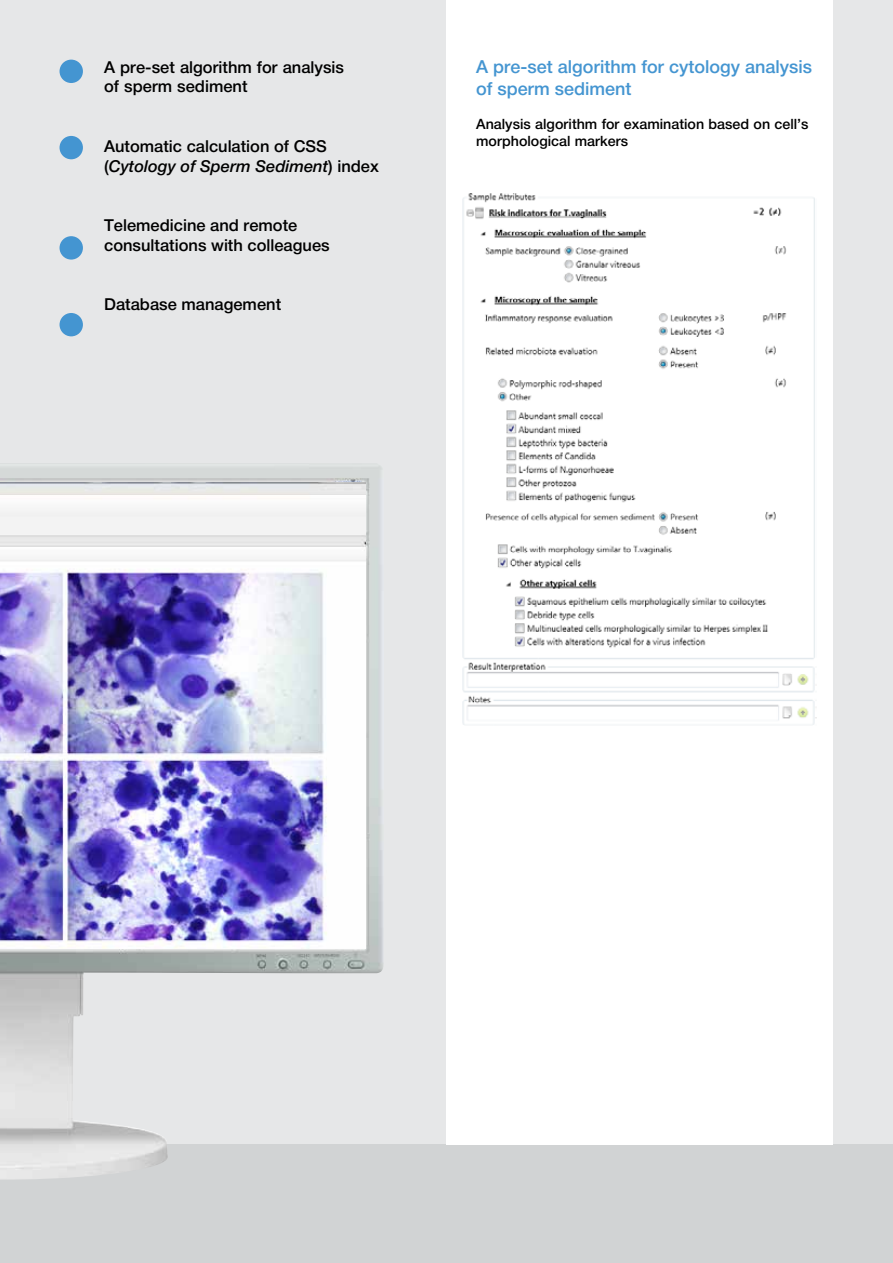
<style>
.page{position:relative;width:893px;height:1263px;background:#e6e7e8}
.page>*{position:absolute;margin:0;border:0;box-sizing:border-box;transform-origin:0 0}
.t1{font:500 18px/21.6px "Helvetica Neue LTCYR";color:#4495d1}
.t2{font:500 16.5px/19.8px "Helvetica Neue LTCYR";color:#000}
.t3{font:500 14.25px/17.1px "Helvetica Neue LTCYR";color:#000}
.s1{font-style:italic}
</style>
<div class="page">
<div style="left:0;top:1144px;width:893px;height:119px;background:#d1d3d4"></div>
<div style="left:446px;top:0;width:387px;height:1144px;background:#fff"></div>
<img style="left:0;top:466px;width:384px;height:714px">
<img style="left:0;top:482px;width:366px;height:466px">
<div style="left:60px;top:60px;width:23px;height:23px;background:#4495d1;border-radius:50%"></div>
<div style="left:60px;top:136px;width:23px;height:23px;background:#4495d1;border-radius:50%"></div>
<div style="left:60px;top:236px;width:23px;height:24px;background:#4495d1;border-radius:50%"></div>
<div style="left:60px;top:313px;width:23px;height:23px;background:#4495d1;border-radius:50%"></div>
<img style="left:462px;top:193px;width:354px;height:532px">
<p class="t2" style="left:104px;top:57px;width:241px">A pre-set algorithm for analysis of sperm sediment</p>
<p class="t2" style="left:104px;top:136px;width:276px">Automatic calculation of CSS (<span class="s1">Cytology of Sperm Sediment</span>) index</p>
<p class="t2" style="left:104px;top:216px;width:227px">Telemedicine and remote consultations with colleagues</p>
<p class="t2" style="left:104px;top:295px;width:178px">Database management</p>
<p class="t1" style="left:476px;top:56px;width:337px">A pre-set algorithm for cytology analysis of sperm sediment</p>
<p class="t3" style="left:476px;top:115px;width:334px">Аnalysis algorithm for examination based on cell’s morphological markers</p>
</div>
